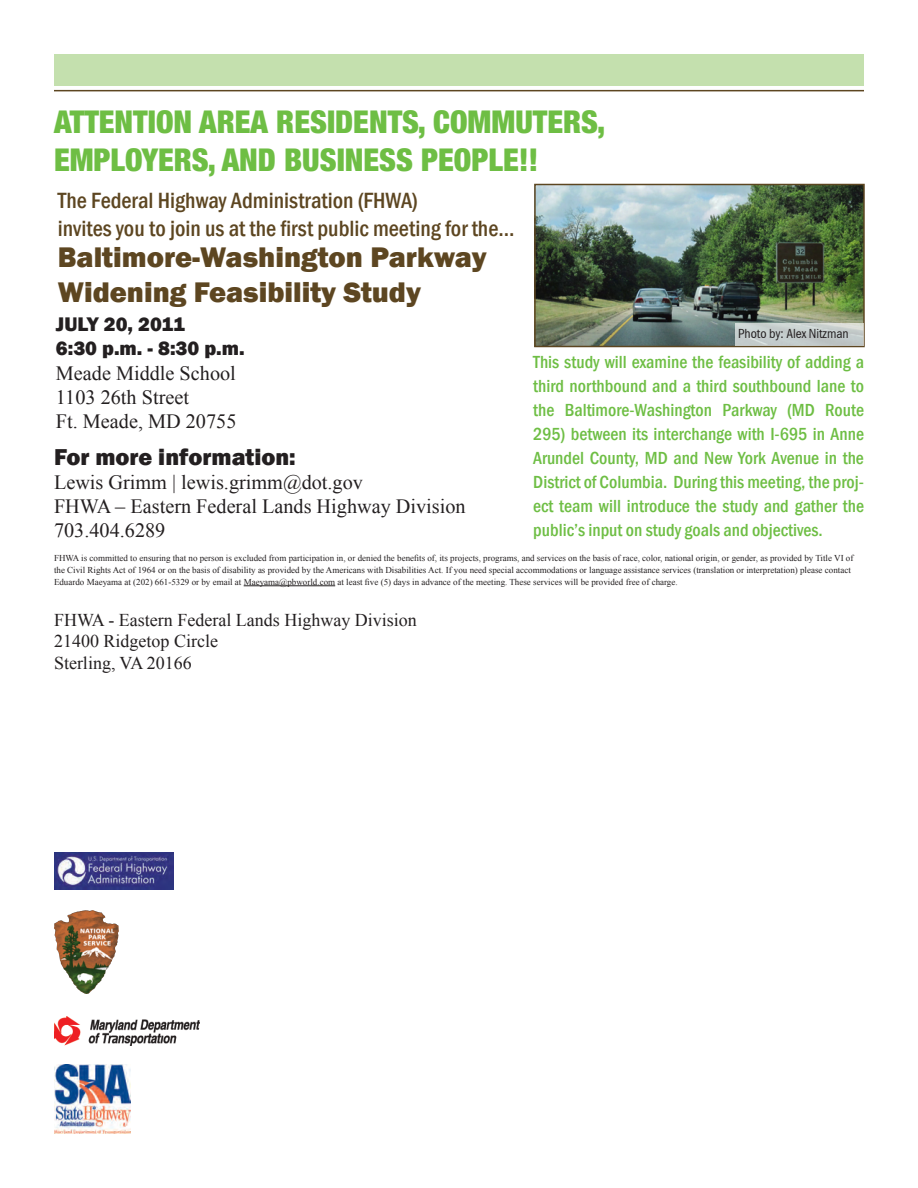
<style>
.page{position:relative;width:918px;height:1188px;background:#fff}
.page>*{position:absolute;margin:0;border:0;box-sizing:border-box;transform-origin:0 0}
.t1{font:900 condensed 31.5px "Helvetica Neue";color:#6ebe44}
.t2{font:800 29.1px "Franklin Gothic";color:#5d4621}
.t3{font:800 23.7px "Franklin Gothic";color:#231f20}
.t4{font:500 condensed 22.65px/27.2px "Franklin Gothic";color:#5d4621}
.t5{font:20.25px "Times New Roman";color:#231f20}
.t6{font:800 20.25px "Franklin Gothic";color:#231f20}
.t7{font:500 condensed 18px/24px "Franklin Gothic";color:#6ebe44;text-align:justify}
.t8{font:18px "Times New Roman";color:#231f20}
.t9{font:13.5px "Franklin Gothic Cond";color:#231f20}
.t10{font:9px/12px "Times New Roman";color:#231f20}
</style>
<div class="page">
<div style="left:54px;top:54px;width:810px;height:32px;background:#c4e0ae"></div>
<hr style="left:54px;top:90px;width:810px;height:1px;background:#5d4621">
<img style="left:54px;top:1064px;width:77px;height:70px">
<img style="left:54px;top:852px;width:120px;height:38px">
<img style="left:54px;top:910px;width:64px;height:84px">
<img style="left:54px;top:1016px;width:145px;height:30px">
<img style="left:537px;top:187px;width:325px;height:157px">
<div style="left:534px;top:184px;width:331px;height:163px;border:2px solid #5d4621"></div>
<hr style="left:244px;top:586px;width:91px;height:1px;background:#231f20">
<svg style="left:735px;top:324px;width:128px;height:22px;background:#c5cdcc"></svg>
<p class="t1" style="left:54px;top:103px;width:553px">ATTENTION AREA RESIDENTS, COMMUTERS,</p>
<p class="t1" style="left:54px;top:141px;width:486px">EMPLOYERS, AND BUSINESS PEOPLE!!</p>
<p class="t4" style="left:58px;top:187px;width:458px">The Federal Highway Administration (FHWA)<br>invites you to join us at the first public meeting for the...</p>
<p class="t2" style="left:58px;top:238px;width:430px">Baltimore-Washington Parkway</p>
<p class="t2" style="left:58px;top:273px;width:365px">Widening Feasibility Study</p>
<p class="t6" style="left:56px;top:311px;width:131px">JULY 20, 2011</p>
<p class="t6" style="left:56px;top:335px;width:190px">6:30 p.m. - 8:30 p.m.</p>
<p class="t5" style="left:56px;top:359px;width:181px">Meade Middle School</p>
<p class="t5" style="left:56px;top:384px;width:135px">1103 26th Street</p>
<p class="t5" style="left:56px;top:408px;width:182px">Ft. Meade, MD 20755</p>
<p class="t9" style="left:738px;top:326px;width:112px">Photo by: Alex Nitzman</p>
<p class="t7" style="left:533px;top:350px;width:332px">This study will examine the feasibility of adding a third northbound and a third southbound lane to the Baltimore-Washington Parkway (MD Route 295) between its interchange with I-695 in Anne Arundel County, MD and New York Avenue in the District of Columbia. During this meeting, the proj&shy;ect team will introduce the study and gather the public’s input on study goals and objectives.</p>
<p class="t3" style="left:54px;top:441px;width:243px">For more information:</p>
<p class="t5" style="left:54px;top:468px;width:311px">Lewis Grimm | lewis.grimm@dot.gov</p>
<p class="t5" style="left:54px;top:493px;width:413px">FHWA – Eastern Federal Lands Highway Division</p>
<p class="t5" style="left:54px;top:517px;width:113px">703.404.6289</p>
<p class="t10" style="left:54px;top:552px;width:801px">FHWA is committed to ensuring that no person is excluded from participation in, or denied the benefits of, its projects, programs, and services on the basis of race, color, national origin, or gender, as provided by Title VI of the Civil Rights Act of 1964 or on the basis of disability as provided by the Americans with Disabilities Act. If you need special accommodations or language assistance services (translation or interpretation) please contact<br>Eduardo Maeyama at (202) 661-5329 or by email at Maeyama@pbworld.com at least five (5) days in advance of the meeting. These services will be provided free of charge.</p>
<p class="t8" style="left:54px;top:608px;width:364px">FHWA - Eastern Federal Lands Highway Division</p>
<p class="t8" style="left:54px;top:629px;width:165px">21400 Ridgetop Circle</p>
<p class="t8" style="left:54px;top:651px;width:139px">Sterling, VA 20166</p>
</div>
